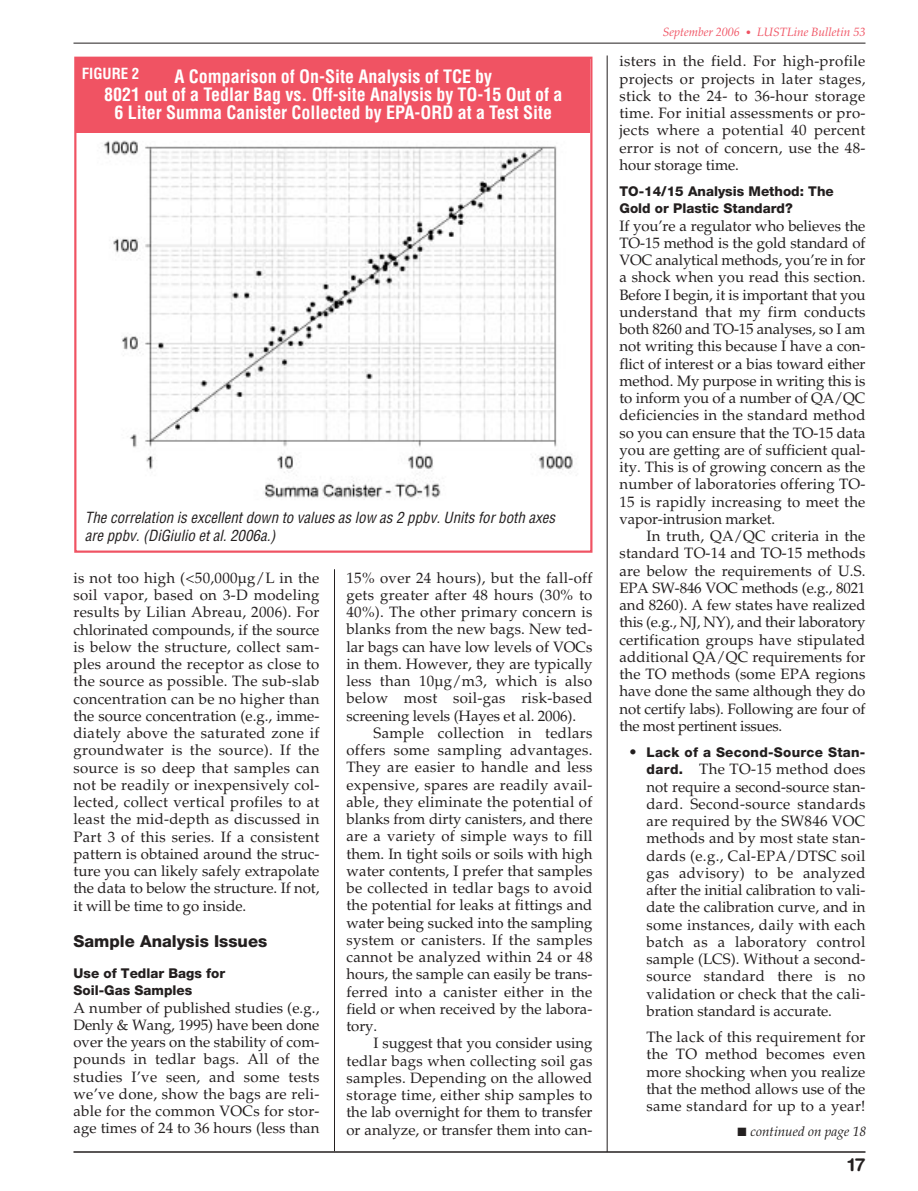
<style>
.page{position:relative;width:918px;height:1191px;background:#fff}
.page>*{position:absolute;margin:0;border:0;box-sizing:border-box;transform-origin:0 0}
.t1{font:700 condensed 18px/18px "Helvetica";color:#fff;text-align:center}
.t2{font:700 18px "Helvetica Rounded";color:#231f1f}
.t3{font:800 16.5px "Helvetica Neue";color:#231f1f}
.t4{font:15px/17.2px "Palatino";color:#231f1f;text-align:justify}
.t5{font:italic condensed 15px/18px "Helvetica";color:#231f1f}
.t6{font:700 condensed 15px "Helvetica";color:#fff}
.t7{font:800 13.5px/17.2px "Helvetica Neue";color:#231f1f}
.t8{font:800 13.5px "Helvetica Neue";letter-spacing:.02em;color:#231f1f}
.t9{font:italic 13.5px "Palatino";color:#231f1f}
.t10{font:italic 12px "Palatino";color:#f05363}
.s1{font-size:10.5px}
.s2{font-family:"Palatino";font-weight:400;font-size:15px}
.s3{font-family:"Helvetica Neue";font-weight:800;font-size:13.5px}
</style>
<div class="page">
<hr style="left:74px;top:1151px;width:792px;height:2px;background:#231f1f">
<hr style="left:74px;top:43px;width:792px;height:1px;background:#231f1f">
<hr style="left:334px;top:569px;width:1px;height:582px;background:#231f1f">
<hr style="left:607px;top:55px;width:1px;height:1097px;background:#231f1f">
<img style="left:102px;top:140px;width:471px;height:360px">
<div style="left:74px;top:57px;width:518px;height:496px;border:2px solid #f05363"></div>
<div style="left:76px;top:59px;width:514px;height:74px;background:#f05363"></div>
<p class="t6" style="left:82px;top:68px;width:59px">FIGURE 2</p>
<p class="t1" style="left:104px;top:69px;width:460px">A Comparison of On-Site Analysis of TCE by<br>8021 out of a Tedlar Bag vs. Off-site Analysis by TO-15 Out of a<br>6 Liter Summa Canister Collected by EPA-ORD at a Test Site</p>
<p class="t5" style="left:85px;top:510px;width:472px">The correlation is excellent down to values as low as 2 ppbv. Units for both axes are ppbv. (DiGiulio et al. 2006a.)</p>
<p class="t4" style="left:74px;top:571px;width:248px">is not too high (&lt;50,000µg/L in the soil vapor, based on 3-D modeling results by Lilian Abreau, 2006). For chlorinated compounds, if the source is below the structure, collect sam&shy;ples around the receptor as close to the source as possible. The sub-slab concentration can be no higher than the source concentration (e.g., imme&shy;diately above the saturated zone if groundwater is the source). If the source is so deep that samples can not be readily or inexpensively col&shy;lected, collect vertical profiles to at least the mid-depth as discussed in Part 3 of this series. If a consistent pattern is obtained around the struc&shy;ture you can likely safely extrapolate the data to below the structure. If not, it will be time to go inside.</p>
<p class="t3" style="left:74px;top:936px;width:195px">Sample Analysis Issues</p>
<p class="t7" style="left:74px;top:966px;width:153px">Use of Tedlar Bags for<br>Soil-Gas Samples</p>
<p class="t4" style="left:74px;top:1001px;width:248px">A number of published studies (e.g., Denly &amp; Wang, 1995) have been done over the years on the stability of com&shy;pounds in tedlar bags. All of the studies I’ve seen, and some tests we’ve done, show the bags are reli&shy;able for the common VOCs for stor&shy;age times of 24 to 36 hours (less than</p>
<p class="t4" style="left:346px;top:571px;width:248px">15% over 24 hours), but the fall-off gets greater after 48 hours (30% to 40%). The other primary concern is blanks from the new bags. New ted&shy;lar bags can have low levels of VOCs in them. However, they are typically less than 10µg/m3, which is also below most soil-gas risk-based screening levels (Hayes et al. 2006).</p>
<p class="t4" style="left:346px;top:726px;width:248px;text-indent:27px">Sample collection in tedlars offers some sampling advantages.<br>They are easier to handle and less expensive, spares are readily avail&shy;able, they eliminate the potential of blanks from dirty canisters, and there are a variety of simple ways to fill them. In tight soils or soils with high water contents, I prefer that samples be collected in tedlar bags to avoid the potential for leaks at fittings and water being sucked into the sampling system or canisters. If the samples cannot be analyzed within 24 or 48 hours, the sample can easily be trans&shy;ferred into a canister either in the field or when received by the labora&shy;tory.</p>
<p class="t4" style="left:346px;top:1036px;width:248px;text-indent:27px">I suggest that you consider using tedlar bags when collecting soil gas samples. Depending on the allowed storage time, either ship samples to the lab overnight for them to transfer or analyze, or transfer them into can-</p>
<p class="t10" style="left:663px;top:27px;width:204px">September 2006 <span class="s1">•</span> LUSTLine Bulletin 53</p>
<p class="t4" style="left:620px;top:54px;width:248px">isters in the field. For high-profile projects or projects in later stages, stick to the 24- to 36-hour storage time. For initial assessments or pro&shy;jects where a potential 40 percent error is not of concern, use the 48- hour storage time.</p>
<p class="t7" style="left:620px;top:184px;width:216px">TO-14/15 Analysis Method: The<br>Gold or Plastic Standard?</p>
<p class="t4" style="left:620px;top:219px;width:248px">If you’re a regulator who believes the TO-15 method is the gold standard of VOC analytical methods, you’re in for a shock when you read this section.<br>Before I begin, it is important that you understand that my firm conducts both 8260 and TO-15 analyses, so I am not writing this because I have a con&shy;flict of interest or a bias toward either method. My purpose in writing this is to inform you of a number of QA/QC deficiencies in the standard method so you can ensure that the TO-15 data you are getting are of sufficient qual&shy;ity. This is of growing concern as the number of laboratories offering TO-15 is rapidly increasing to meet the vapor-intrusion market.</p>
<p class="t4" style="left:620px;top:529px;width:248px;text-indent:27px">In truth, QA/QC criteria in the standard TO-14 and TO-15 methods are below the requirements of U.S.<br>EPA SW-846 VOC methods (e.g., 8021 and 8260). A few states have realized this (e.g., NJ, NY), and their laboratory certification groups have stipulated additional QA/QC requirements for the TO methods (some EPA regions have done the same although they do not certify labs). Following are four of the most pertinent issues.</p>
<p class="t8" style="left:628px;top:748px;width:238px"><span class="s2">•</span> Lack of a Second-Source Stan-</p>
<p class="t4" style="left:646px;top:762px;width:221px"><span class="s3">dard.</span> The TO-15 method does not require a second-source stan&shy;dard. Second-source standards are required by the SW846 VOC methods and by most state stan&shy;dards (e.g., Cal-EPA/DTSC soil gas advisory) to be analyzed after the initial calibration to vali&shy;date the calibration curve, and in some instances, daily with each batch as a laboratory control sample (LCS). Without a second&shy;source standard there is no validation or check that the cali&shy;bration standard is accurate.</p>
<p class="t4" style="left:647px;top:1030px;width:221px">The lack of this requirement for the TO method becomes even more shocking when you realize that the method allows use of the same standard for up to a year!</p>
<p class="t9" style="left:738px;top:1126px;width:130px">■ continued on page 18</p>
<p class="t2" style="left:848px;top:1158px;width:19px">17</p>
</div>
